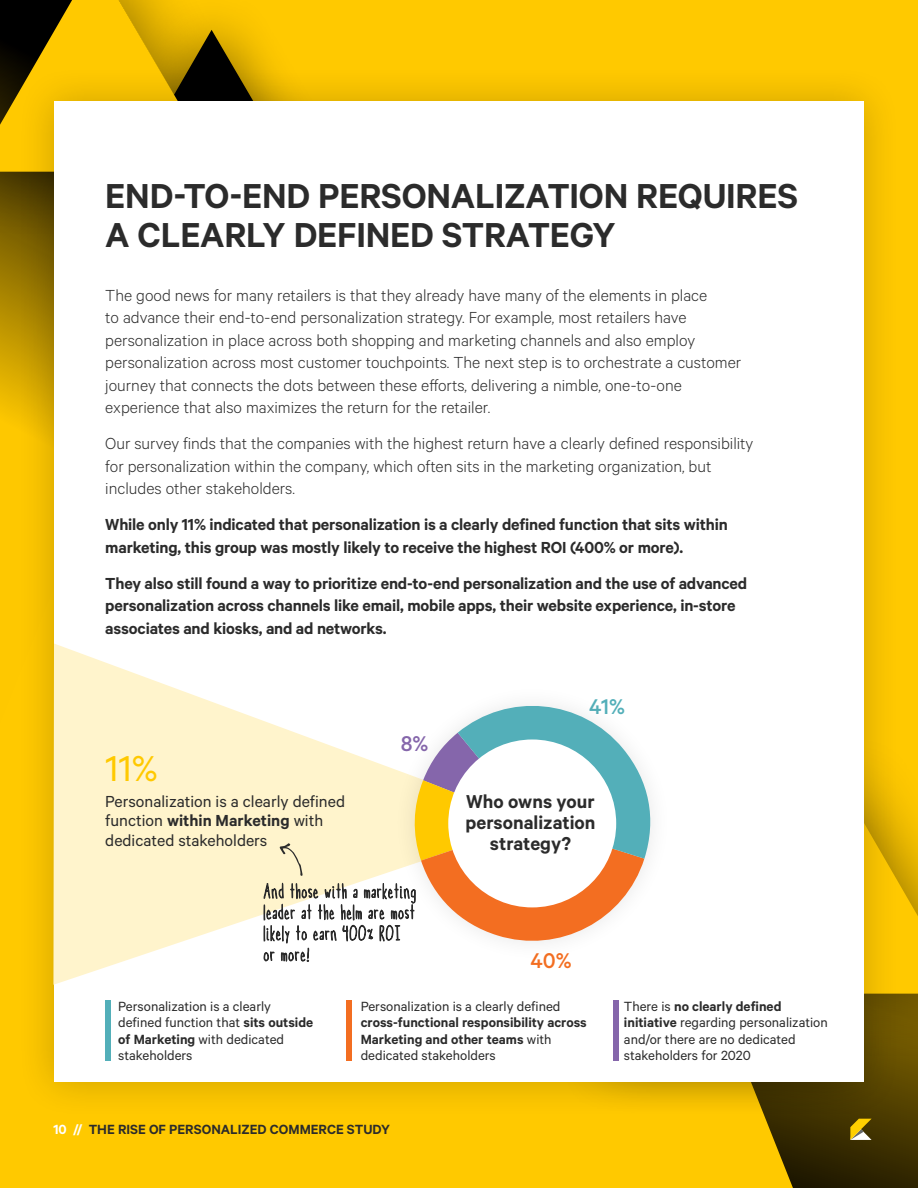
<style>
.page{position:relative;width:918px;height:1188px;background:#ffc900}
.page>*{position:absolute;margin:0;border:0;box-sizing:border-box;transform-origin:0 0}
.t1{font:40.5px "Calibre";color:#ffc900}
.t2{font:600 39px/39px "Calibre";letter-spacing:-.005em;color:#2b2b2b}
.t3{font:500 24px "Calibre";color:#53afb9}
.t4{font:500 24px "Calibre";color:#f36e21}
.t5{font:500 24px "Calibre";color:#8566ab}
.t6{font:600 21px/21px "Calibre";color:#2b2b2b;text-align:center}
.t7{font:300 18px/22.5px "Calibre";color:#2b2b2b}
.t8{font:600 18px/22.5px "Calibre";letter-spacing:-.01em;color:#2b2b2b}
.t9{font:18px/19.5px "Calibre";color:#2b2b2b}
.t10{font:15px/16.5px "Calibre";color:#2b2b2b}
.t11{font:600 15px/16.5px "Calibre";color:#2b2b2b}
.s1{font-weight:600}
.s2{font-weight:400}
.s3{color:#fff}
</style>
<div class="page">
<svg style="left:0;top:240px;width:16px;height:175px;background:#bd9400"></svg>
<div style="left:0;top:0;width:278px;height:240px;background:#000;opacity:.5"></div>
<svg style="left:0;top:0;width:219px;height:172px"></svg>
<svg style="left:766px;top:1062px;width:152px;height:126px;background:#483800"></svg>
<div style="left:658px;top:725px;width:260px;height:337px;background:#000;opacity:.5"></div>
<svg style="left:902px;top:782px;width:16px;height:212px"></svg>
<div style="left:16px;top:64px;width:886px;height:1056px;background:#000;opacity:.2"></div>
<div style="left:54px;top:102px;width:810px;height:980px;background:#fff"></div>
<svg style="left:850px;top:1119px;width:22px;height:21px"></svg>
<svg style="left:53px;top:644px;width:211px;height:341px;fill:#fff4cc"></svg>
<svg style="left:264px;top:705px;width:388px;height:257px"></svg>
<div style="left:105px;top:1001px;width:5px;height:60px;background:#53afb9"></div>
<div style="left:346px;top:1001px;width:6px;height:60px;background:#f36e21"></div>
<div style="left:614px;top:1001px;width:5px;height:60px;background:#8566ab"></div>
<h2 class="t2" style="left:105px;top:176px;width:694px">END-TO-END PERSONALIZATION REQUIRES<br>A CLEARLY DEFINED STRATEGY</h2>
<p class="t7" style="left:105px;top:283px;width:637px">The good news for many retailers is that they already have many of the elements in place<br>to advance their end-to-end personalization strategy. For example, most retailers have personalization in place across both shopping and marketing channels and also employ personalization across most customer touchpoints. The next step is to orchestrate a customer journey that connects the dots between these efforts, delivering a nimble, one-to-one experience that also maximizes the return for the retailer.</p>
<p class="t7" style="left:105px;top:432px;width:650px">Our survey finds that the companies with the highest return have a clearly defined responsibility for personalization within the company, which often sits in the marketing organization, but includes other stakeholders.</p>
<p class="t8" style="left:105px;top:513px;width:624px">While only 11% indicated that personalization is a clearly defined function that sits within marketing, this group was mostly likely to receive the highest ROI (400% or more).</p>
<p class="t8" style="left:105px;top:571px;width:643px">They also still found a way to prioritize end-to-end personalization and the use of advanced personalization across channels like email, mobile apps, their website experience, in-store associates and kiosks, and ad networks.</p>
<h3 class="t5" style="left:401px;top:730px;width:29px">8%</h3>
<h3 class="t3" style="left:589px;top:693px;width:37px">41%</h3>
<h1 class="t1" style="left:105px;top:745px;width:54px">11%</h1>
<p class="t9" style="left:105px;top:791px;width:241px">Personalization is a clearly defined function <span class="s1">within Marketing</span> with dedicated stakeholders</p>
<p class="t6" style="left:466px;top:791px;width:131px">Who owns your personalization strategy?</p>
<p class="t10" style="left:118px;top:997px;width:196px">Personalization is a clearly defined function that <span class="s1">sits outside of Marketing</span> with dedicated stakeholders</p>
<h3 class="t4" style="left:530px;top:946px;width:43px">40%</h3>
<p class="t10" style="left:361px;top:997px;width:201px">Personalization is a clearly defined</p>
<p class="t11" style="left:361px;top:1014px;width:228px">cross-functional responsibility across<br>Marketing and other teams <span class="s2">with dedicated stakeholders</span></p>
<p class="t11" style="left:53px;top:1120px;width:338px"><span class="s3">10 //</span> THE RISE OF PERSONALIZED COMMERCE STUDY</p>
<p class="t10" style="left:624px;top:997px;width:205px">There is <span class="s1">no clearly defined initiative</span> regarding personalization and/or there are no dedicated stakeholders for 2020</p>
</div>
